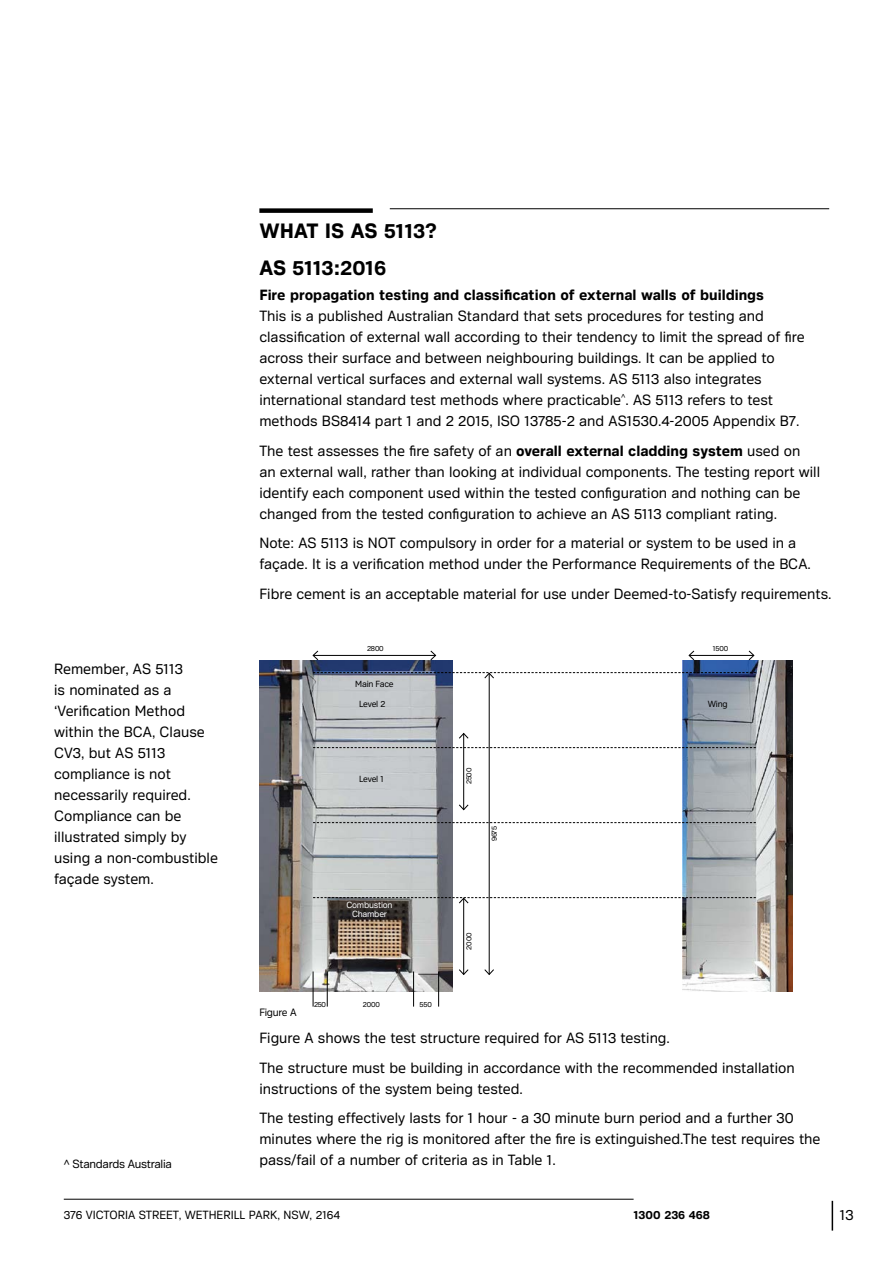
<style>
.page{position:relative;width:893px;height:1263px;background:#fff}
.page>*{position:absolute;margin:0;border:0;box-sizing:border-box;transform-origin:0 0}
.t1{font:700 21px "Crique Grotesk";letter-spacing:-.02em;color:#000}
.t2{font:15px/21px "Crique Grotesk";color:#000}
.t3{font:700 15px "Crique Grotesk";color:#000}
.t4{font:12px "Crique Grotesk";letter-spacing:-.005em;color:#000}
.t5{font:12px "Crique Grotesk";letter-spacing:-.025em;color:#000}
.t6{font:700 12px "Crique Grotesk";color:#000}
.t7{font:10.8px "Crique Grotesk";letter-spacing:-.025em;color:#000}
.t8{font:9px "Crique Grotesk";letter-spacing:-.025em;color:#000}
.t9{font:9px/9px "Crique Grotesk";letter-spacing:-.025em;color:#fff;text-align:center}
.t10{font:7.5px "Crique Grotesk";letter-spacing:-.025em;color:#000}
.s1{font-weight:700}
</style>
<div class="page">
<hr style="left:64px;top:1199px;width:570px;height:1px;background:#000">
<svg style="left:832px;top:1201px;width:1px;height:29px"></svg>
<div style="left:259px;top:208px;width:114px;height:5px;background:#000"></div>
<hr style="left:390px;top:208px;width:439px;height:1px;background:#000">
<img style="left:259px;top:660px;width:193px;height:331px">
<img style="left:682px;top:660px;width:110px;height:331px">
<svg style="left:313px;top:822px;width:443px;height:1px"></svg>
<svg style="left:313px;top:747px;width:443px;height:1px"></svg>
<hr style="left:313px;top:971px;width:1px;height:35px;background:#000">
<hr style="left:327px;top:971px;width:1px;height:35px;background:#000">
<hr style="left:413px;top:971px;width:1px;height:35px;background:#000">
<hr style="left:463px;top:898px;width:1px;height:76px;background:#000">
<svg style="left:313px;top:897px;width:443px;height:6px"></svg>
<svg style="left:459px;top:969px;width:10px;height:6px"></svg>
<hr style="left:463px;top:733px;width:1px;height:77px;background:#000">
<svg style="left:459px;top:733px;width:10px;height:6px"></svg>
<svg style="left:459px;top:804px;width:10px;height:6px"></svg>
<hr style="left:489px;top:673px;width:1px;height:301px;background:#000">
<svg style="left:313px;top:672px;width:443px;height:7px"></svg>
<svg style="left:484px;top:969px;width:10px;height:6px"></svg>
<hr style="left:438px;top:971px;width:1px;height:35px;background:#000">
<hr style="left:313px;top:655px;width:123px;height:1px;background:#000">
<svg style="left:430px;top:650px;width:6px;height:10px"></svg>
<svg style="left:313px;top:650px;width:5px;height:10px"></svg>
<hr style="left:689px;top:655px;width:65px;height:1px;background:#000">
<svg style="left:748px;top:650px;width:6px;height:10px"></svg>
<svg style="left:689px;top:650px;width:5px;height:10px"></svg>
<h1 class="t1" style="left:259px;top:219px;width:179px">WHAT IS AS 5113?</h1>
<h1 class="t1" style="left:259px;top:256px;width:128px">AS 5113:2016</h1>
<p class="t3" style="left:259px;top:286px;width:506px">Fire propagation testing and classification of external walls of buildings</p>
<p class="t2" style="left:259px;top:305px;width:547px">This is a published Australian Standard that sets procedures for testing and classification of external wall according to their tendency to limit the spread of fire across their surface and between neighbouring buildings. It can be applied to external vertical surfaces and external wall systems. AS 5113 also integrates international standard test methods where practicable<sup>^</sup>. AS 5113 refers to test methods BS8414 part 1 and 2 2015, ISO 13785-2 and AS1530.4-2005 Appendix B7.</p>
<p class="t2" style="left:259px;top:440px;width:562px">The test assesses the fire safety of an <span class="s1">overall external cladding system</span> used on an external wall, rather than looking at individual components. The testing report will identify each component used within the tested configuration and nothing can be changed from the tested configuration to achieve an AS 5113 compliant rating.</p>
<p class="t2" style="left:259px;top:532px;width:553px">Note: AS 5113 is NOT compulsory in order for a material or system to be used in a façade. It is a verification method under the Performance Requirements of the BCA.</p>
<p class="t2" style="left:259px;top:583px;width:574px">Fibre cement is an acceptable material for use under Deemed-to-Satisfy requirements.</p>
<p class="t2" style="left:54px;top:658px;width:165px">Remember, AS 5113<br>is nominated as a ‘Verification Method within the BCA, Clause<br>CV3, but AS 5113 compliance is not necessarily required.<br>Compliance can be illustrated simply by using a non-combustible façade system.</p>
<p class="t5" style="left:64px;top:1157px;width:110px">^ Standards Australia</p>
<p class="t10" style="left:367px;top:645px;width:18px">2800</p>
<p class="t10" style="left:713px;top:645px;width:17px">1500</p>
<p class="t8" style="left:355px;top:679px;width:40px">Main Face</p>
<p class="t8" style="left:359px;top:698px;width:28px">Level 2</p>
<p class="t8" style="left:359px;top:774px;width:26px">Level 1</p>
<p class="t9" style="left:346px;top:900px;width:48px">Combustion<br>Chamber</p>
<p class="t10" style="left:465px;top:784px;width:18px;rotate:-90deg">2500</p>
<p class="t10" style="left:490px;top:841px;width:17px;rotate:-90deg">9675</p>
<p class="t10" style="left:465px;top:950px;width:19px;rotate:-90deg">2000</p>
<p class="t8" style="left:708px;top:698px;width:21px">Wing</p>
<p class="t10" style="left:314px;top:1000px;width:14px">250</p>
<p class="t10" style="left:363px;top:1000px;width:19px">2000</p>
<p class="t10" style="left:419px;top:1000px;width:14px">550</p>
<p class="t7" style="left:259px;top:1006px;width:39px">Figure A</p>
<p class="t2" style="left:259px;top:1023px;width:537px;line-height:29.5px">Figure A shows the test structure required for AS 5113 testing.<br>The structure must be building in accordance with the recommended installation</p>
<p class="t2" style="left:259px;top:1074px;width:536px;line-height:29.5px">instructions of the system being tested.<br>The testing effectively lasts for 1 hour - a 30 minute burn period and a further 30</p>
<p class="t2" style="left:259px;top:1129px;width:563px">minutes where the rig is monitored after the fire is extinguished.The test requires the pass/fail of a number of criteria as in Table 1.</p>
<p class="t4" style="left:64px;top:1209px;width:278px">376 VICTORIA STREET, WETHERILL PARK, NSW, 2164</p>
<p class="t6" style="left:634px;top:1208px;width:78px">1300 236 468</p>
<p class="t2" style="left:840px;top:1205px;width:16px">13</p>
</div>
